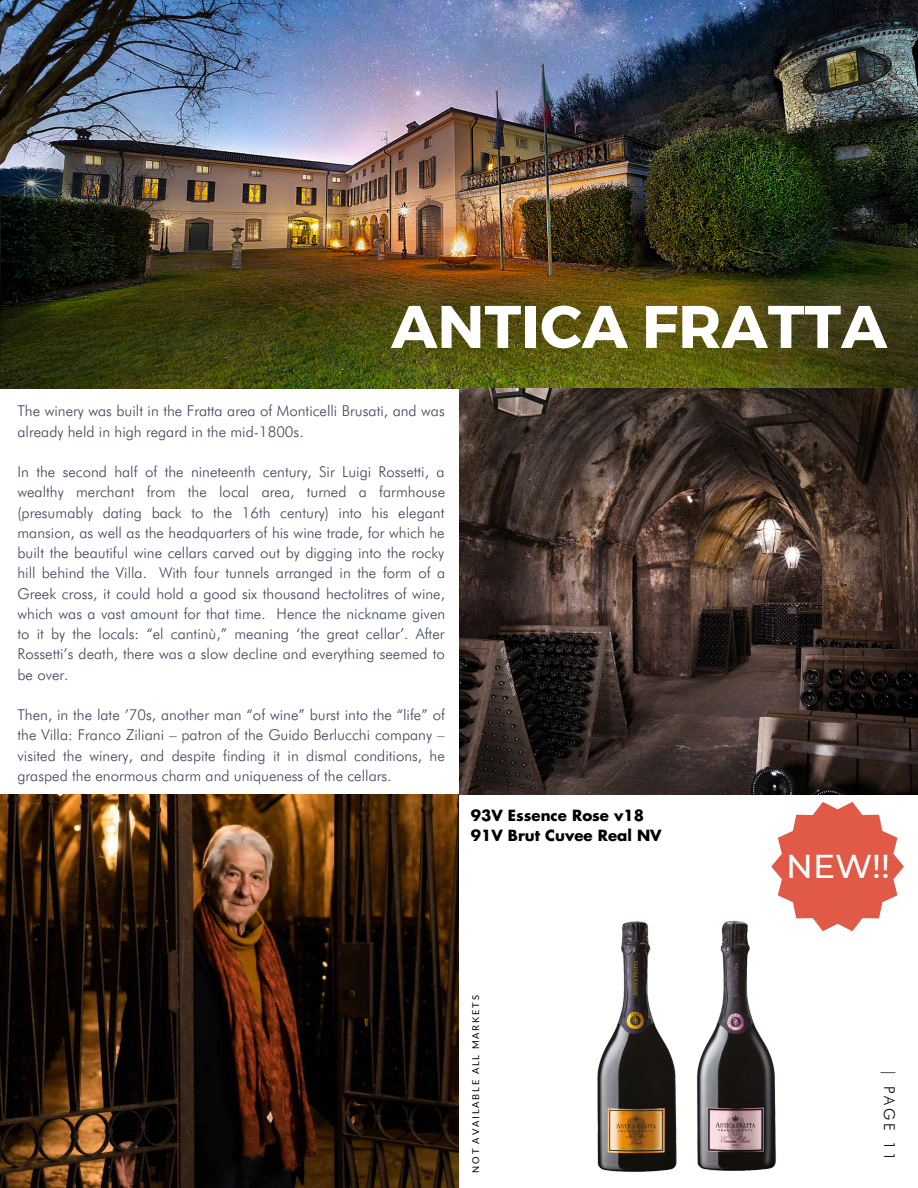
<style>
.page{position:relative;width:918px;height:1188px;background:#fff}
.page>*{position:absolute;margin:0;border:0;box-sizing:border-box;transform-origin:0 0}
.t1{font:700 60px "Montserrat";color:#fff}
.t2{font:500 33px "Montserrat";color:#fff}
.t3{font:300 15px/20.2px "Futura BT";color:#3d465a;text-align:justify}
.t4{font:700 15px "Futura";color:#000}
.t5{font:300 15px "Futura BT";color:#000}
.t6{font:9.45px "Lato";letter-spacing:.19em;color:#000}
</style>
<div class="page">
<img style="left:0;top:0;width:918px;height:388px">
<img style="left:459px;top:388px;width:459px;height:407px">
<img style="left:0;top:795px;width:459px;height:393px">
<img style="left:697px;top:920px;width:79px;height:251px">
<img style="left:597px;top:921px;width:80px;height:251px">
<svg style="left:771px;top:802px;width:133px;height:129px"></svg>
<p class="t1" style="left:391px;top:288px;width:498px">ANTICA FRATTA</p>
<p class="t3" style="left:17px;top:401px;width:429px">The winery was built in the Fratta area of Monticelli Brusati, and was already held in high regard in the mid-1800s.</p>
<p class="t3" style="left:17px;top:461px;width:429px">In the second half of the nineteenth century, Sir Luigi Rossetti, a wealthy merchant from the local area, turned a farmhouse (presumably dating back to the 16th century) into his elegant mansion, as well as the headquarters of his wine trade, for which he built the beautiful wine cellars carved out by digging into the rocky hill behind the Villa. With four tunnels arranged in the form of a Greek cross, it could hold a good six thousand hectolitres of wine, which was a vast amount for that time. Hence the nickname given to it by the locals: “el cantinù,” meaning ‘the great cellar’. After Rossetti’s death, there was a slow decline and everything seemed to be over.</p>
<p class="t3" style="left:17px;top:704px;width:429px">Then, in the late ’70s, another man “of wine” burst into the “life” of the Villa: Franco Ziliani – patron of the Guido Berlucchi company – visited the winery, and despite finding it in dismal conditions, he grasped the enormous charm and uniqueness of the cellars.</p>
<p class="t4" style="left:471px;top:808px;width:175px">93V Essence Rose v18</p>
<p class="t4" style="left:471px;top:829px;width:192px">91V Brut Cuvee Real NV</p>
<p class="t6" style="left:470px;top:1173px;width:179px;rotate:-90deg">NOT AVAILABLE ALL MARKETS</p>
<p class="t2" style="left:786px;top:846px;width:105px">NEW!!</p>
<p class="t5" style="left:899px;top:1069px;width:94px;rotate:90deg">| PAGE 11</p>
</div>
